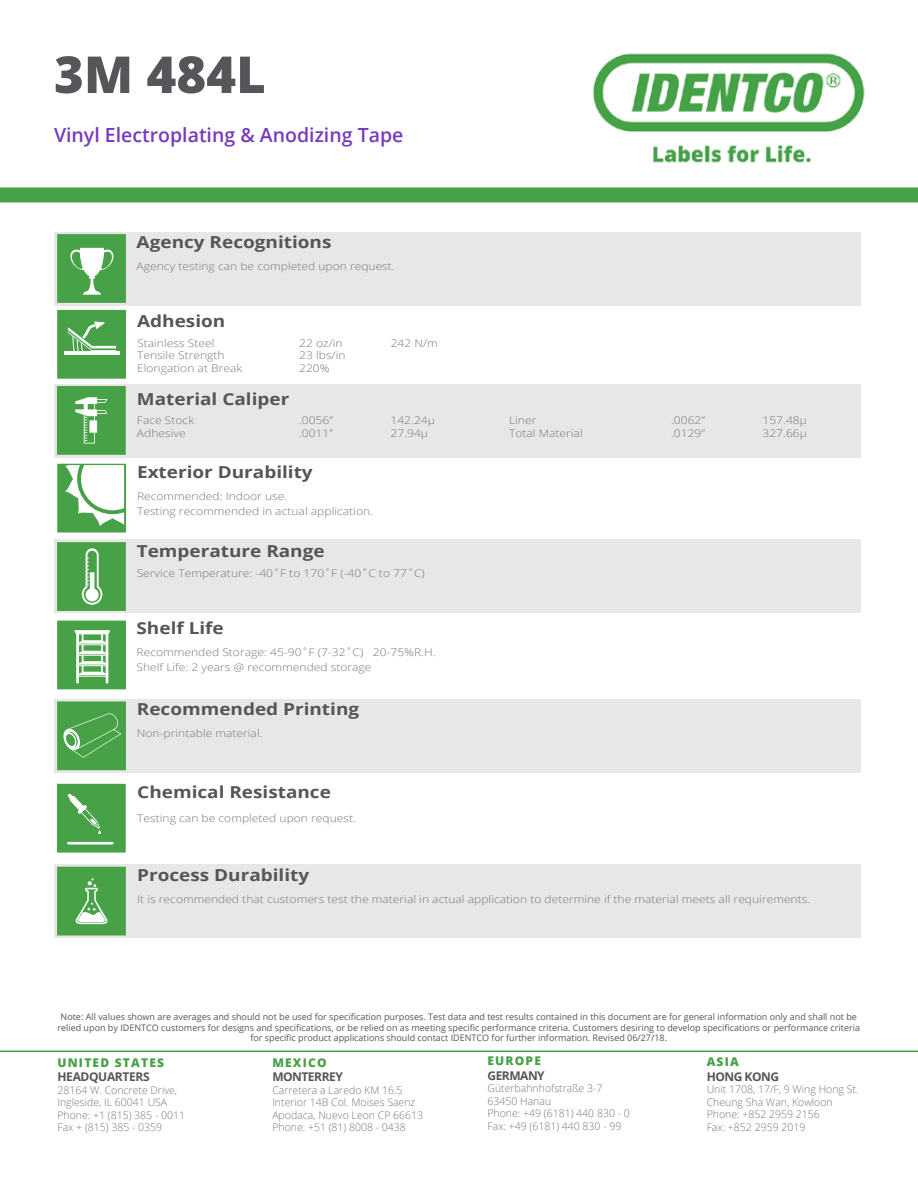
<style>
.page{position:relative;width:918px;height:1188px;background:#fff}
.page>*{position:absolute;margin:0;border:0;box-sizing:border-box;transform-origin:0 0}
.t1{font:800 51px "Open Sans";color:#55565a}
.t2{font:600 19.5px "Open Sans";color:#753bbd}
.t3{font:700 16.5px "Open Sans";color:#55565a;scale:1.15 1}
.t4{font:700 12px "Open Sans";letter-spacing:-.04em;color:#55565a}
.t5{font:800 12px "Open Sans";letter-spacing:.1em;color:#47a147}
.t6{font:300 10.5px/15px "Open Sans";color:#78777a;scale:1.15 1}
.t7{font:300 10.5px/12.6px "Open Sans";color:#77777a}
.t8{font:9px/10.8px "Open Sans";color:#55565a;text-align:center}
</style>
<div class="page">
<img style="left:568px;top:53px;width:320px;height:135px">
<div style="left:0;top:188px;width:918px;height:14px;background:#47a147"></div>
<div style="left:54px;top:232px;width:806px;height:74px;background:#e9e7e6"></div>
<div style="left:58px;top:235px;width:67px;height:67px;background:#47a147"></div>
<div style="left:57px;top:234px;width:69px;height:69px;border:3px solid #47a147"></div>
<svg style="left:70px;top:248px;width:43px;height:47px"></svg>
<div style="left:58px;top:622px;width:67px;height:66px;background:#47a147"></div>
<div style="left:57px;top:621px;width:69px;height:68px;border:3px solid #47a147"></div>
<svg style="left:74px;top:630px;width:36px;height:54px"></svg>
<div style="left:54px;top:699px;width:806px;height:74px;background:#e9e7e6"></div>
<div style="left:58px;top:703px;width:67px;height:66px;background:#47a147"></div>
<div style="left:57px;top:701px;width:69px;height:69px;border:3px solid #47a147"></div>
<svg style="left:63px;top:713px;width:58px;height:45px"></svg>
<div style="left:54px;top:540px;width:806px;height:73px;background:#e9e7e6"></div>
<div style="left:58px;top:543px;width:67px;height:67px;background:#47a147"></div>
<div style="left:57px;top:542px;width:69px;height:69px;border:3px solid #47a147"></div>
<svg style="left:82px;top:548px;width:20px;height:57px"></svg>
<div style="left:59px;top:465px;width:66px;height:66px;background:#47a147"></div>
<div style="left:57px;top:464px;width:69px;height:69px;border:3px solid #47a147"></div>
<svg style="left:65px;top:465px;width:59px;height:61px"></svg>
<hr style="left:0;top:1051px;width:918px;height:1px;background:#46a147">
<div style="left:55px;top:864px;width:806px;height:74px;background:#e9e7e6"></div>
<div style="left:58px;top:868px;width:67px;height:66px;background:#47a147"></div>
<div style="left:57px;top:867px;width:69px;height:68px;border:3px solid #47a147"></div>
<svg style="left:75px;top:878px;width:33px;height:46px"></svg>
<div style="left:54px;top:384px;width:806px;height:74px;background:#e9e7e6"></div>
<div style="left:58px;top:387px;width:66px;height:66px;background:#47a147"></div>
<div style="left:57px;top:386px;width:69px;height:69px;border:3px solid #47a147"></div>
<svg style="left:75px;top:397px;width:32px;height:47px"></svg>
<div style="left:59px;top:311px;width:66px;height:66px;background:#47a147"></div>
<div style="left:57px;top:310px;width:69px;height:69px;border:3px solid #47a147"></div>
<hr style="left:64px;top:351px;width:55px;height:3px;background:#fff">
<svg style="left:68px;top:321px;width:48px;height:34px"></svg>
<div style="left:58px;top:785px;width:66px;height:66px;background:#47a147"></div>
<div style="left:57px;top:784px;width:69px;height:69px;border:3px solid #47a147"></div>
<svg style="left:68px;top:794px;width:33px;height:40px"></svg>
<hr style="left:67px;top:842px;width:47px;height:3px;background:#fff;border-radius:2px">
<h1 class="t1" style="left:54px;top:36px;width:213px">3M 484L</h1>
<h2 class="t2" style="left:54px;top:121px;width:351px">Vinyl Electroplating &amp; Anodizing Tape</h2>
<h3 class="t3" style="left:137px;top:230px;width:171px">Agency Recognitions</h3>
<p class="t6" style="left:137px;top:258px;width:226px">Agency testing can be completed upon request.</p>
<h3 class="t3" style="left:137px;top:310px;width:78px">Adhesion</h3>
<p class="t6" style="left:137px;top:335px;width:69px">Stainless Steel</p>
<p class="t6" style="left:299px;top:335px;width:39px">22 oz/in</p>
<p class="t6" style="left:391px;top:335px;width:43px">242 N/m</p>
<p class="t6" style="left:137px;top:348px;width:78px">Tensile Strength</p>
<p class="t6" style="left:299px;top:348px;width:42px">23 lbs/in</p>
<p class="t6" style="left:137px;top:360px;width:93px">Elongation at Break</p>
<p class="t6" style="left:299px;top:360px;width:28px">220%</p>
<h3 class="t3" style="left:137px;top:387px;width:134px">Material Caliper</h3>
<p class="t6" style="left:137px;top:412px;width:51px">Face Stock</p>
<p class="t6" style="left:299px;top:412px;width:31px">.0056”</p>
<p class="t6" style="left:390px;top:412px;width:40px">142.24μ</p>
<p class="t6" style="left:137px;top:425px;width:44px">Adhesive</p>
<p class="t6" style="left:299px;top:425px;width:31px">.0011’’</p>
<p class="t6" style="left:390px;top:425px;width:34px">27.94μ</p>
<h3 class="t3" style="left:137px;top:461px;width:154px">Exterior Durability</h3>
<p class="t6" style="left:137px;top:489px;width:207px">Recommended: Indoor use.<br>Testing recommended in actual application.</p>
<h3 class="t3" style="left:137px;top:540px;width:165px">Temperature Range</h3>
<p class="t6" style="left:137px;top:565px;width:252px">Service Temperature: -40˚F to 170˚F (-40˚C to 77˚C)</p>
<h3 class="t3" style="left:137px;top:616px;width:77px">Shelf Life</h3>
<p class="t6" style="left:137px;top:644px;width:262px">Recommended Storage: 45-90˚F (7-32˚C) 20-75%R.H.<br>Shelf Life: 2 years @ recommended storage</p>
<h3 class="t3" style="left:137px;top:698px;width:195px">Recommended Printing</h3>
<p class="t6" style="left:137px;top:725px;width:111px">Non-printable material.</p>
<h3 class="t3" style="left:137px;top:781px;width:170px">Chemical Resistance</h3>
<p class="t6" style="left:137px;top:810px;width:192px">Testing can be completed upon request.</p>
<p class="t6" style="left:509px;top:413px;width:25px">Liner</p>
<p class="t6" style="left:671px;top:413px;width:31px">.0062”</p>
<p class="t6" style="left:763px;top:413px;width:40px">157.48μ</p>
<p class="t6" style="left:509px;top:425px;width:66px">Total Material</p>
<p class="t6" style="left:671px;top:425px;width:31px">.0129”</p>
<p class="t6" style="left:763px;top:425px;width:40px">327.66μ</p>
<h3 class="t3" style="left:137px;top:863px;width:151px">Process Durability</h3>
<p class="t6" style="left:137px;top:891px;width:587px">It is recommended that customers test the material in actual application to determine if the material meets all requirements.</p>
<p class="t8" style="left:57px;top:1011px;width:804px">Note: All values shown are averages and should not be used for specification purposes. Test data and test results contained in this document are for general information only and shall not be relied upon by IDENTCO customers for designs and specifications, or be relied on as meeting specific performance criteria. Customers desiring to develop specifications or performance criteria for specific product applications should contact IDENTCO for further information. Revised 06/27/18.</p>
<p class="t5" style="left:57px;top:1053px;width:108px">UNITED STATES</p>
<p class="t4" style="left:57px;top:1068px;width:94px">HEADQUARTERS</p>
<p class="t7" style="left:57px;top:1083px;width:129px">28164 W. Concrete Drive,<br>Ingleside, IL 60041 USA<br>Phone: +1 (815) 385 - 0011<br>Fax + (815) 385 - 0359</p>
<p class="t5" style="left:272px;top:1053px;width:56px">MEXICO</p>
<p class="t4" style="left:272px;top:1068px;width:72px">MONTERREY</p>
<p class="t7" style="left:272px;top:1083px;width:152px">Carretera a Laredo KM 16.5<br>Interior 14B Col. Moises Saenz<br>Apodaca, Nuevo Leon CP 66613<br>Phone: +51 (81) 8008 - 0438</p>
<p class="t5" style="left:488px;top:1052px;width:55px">EUROPE</p>
<p class="t4" style="left:488px;top:1067px;width:59px">GERMANY</p>
<p class="t7" style="left:488px;top:1082px;width:144px">Güterbahnhofstraße 3-7<br>63450 Hanau<br>Phone: +49 (6181) 440 830 - 0<br>Fax: +49 (6181) 440 830 - 99</p>
<p class="t5" style="left:707px;top:1053px;width:34px">ASIA</p>
<p class="t4" style="left:707px;top:1068px;width:74px">HONG KONG</p>
<p class="t7" style="left:707px;top:1083px;width:153px">Unit 1708, 17/F, 9 Wing Hong St.<br>Cheung Sha Wan, Kowloon<br>Phone: +852 2959 2156<br>Fax: +852 2959 2019</p>
</div>
